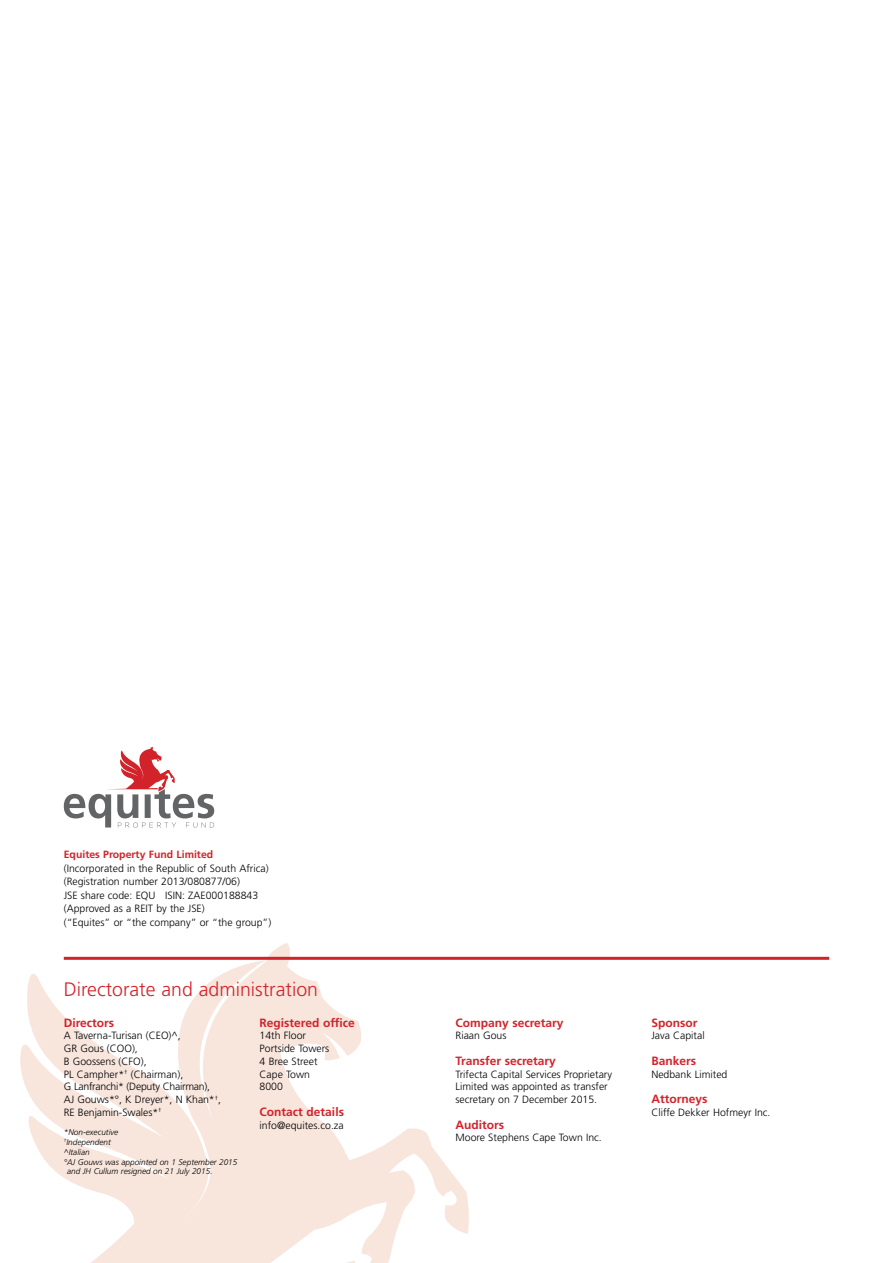
<style>
.page{position:relative;width:893px;height:1263px;background:#fff}
.page>*{position:absolute;margin:0;border:0;box-sizing:border-box;transform-origin:0 0}
.t1{font:300 19.5px "Frutiger";color:#d2232a}
.t2{font:700 12px "Frutiger";color:#d2232a}
.t3{font:300 10.5px/12.8px "Frutiger";color:#000}
.t4{font:700 10.5px "Frutiger";color:#d2232a}
.t5{font:italic 300 8.25px "Frutiger";color:#000}
</style>
<div class="page">
<svg style="left:63px;top:943px;width:408px;height:320px"></svg>
<svg style="left:20px;top:965px;width:198px;height:287px;fill:#f8e5dc"></svg>
<svg style="left:164px;top:960px;width:104px;height:158px"></svg>
<svg style="left:64px;top:747px;width:150px;height:81px"></svg>
<hr style="left:64px;top:957px;width:765px;height:3px;background:#d2232a">
<p class="t4" style="left:64px;top:848px;width:151px">Equites Property Fund Limited</p>
<p class="t3" style="left:64px;top:861px;width:209px;line-height:13.5px">(Incorporated in the Republic of South Africa) (Registration number 2013/080877/06)<br>JSE share code: EQU ISIN: ZAE000188843 (Approved as a REIT by the JSE)<br>(“Equites” or “the company” or “the group”)</p>
<h1 class="t1" style="left:64px;top:978px;width:256px">Directorate and administration</h1>
<p class="t2" style="left:64px;top:1015px;width:52px">Directors</p>
<p class="t3" style="left:64px;top:1029px;width:159px">A Taverna-Turisan (CEO)^,<br>GR Gous (COO),<br>B Goossens (CFO),<br>PL Campher*<sup>†</sup> (Chairman),<br>G Lanfranchi* (Deputy Chairman),<br>AJ Gouws*°, K Dreyer*, N Khan*<sup>†</sup>,<br>RE Benjamin-Swales*<sup>†</sup></p>
<p class="t5" style="left:64px;top:1128px;width:56px">*Non-executive</p>
<p class="t5" style="left:64px;top:1137px;width:49px"><sup>†</sup>Independent</p>
<p class="t5" style="left:64px;top:1147px;width:28px">^Italian</p>
<p class="t5" style="left:64px;top:1157px;width:175px">°AJ Gouws was appointed on 1 September 2015</p>
<p class="t5" style="left:67px;top:1167px;width:147px">and JH Cullum resigned on 21 July 2015.</p>
<p class="t2" style="left:260px;top:1015px;width:97px">Registered office</p>
<p class="t3" style="left:260px;top:1029px;width:71px">14th Floor<br>Portside Towers<br>4 Bree Street<br>Cape Town<br>8000</p>
<p class="t2" style="left:260px;top:1104px;width:86px">Contact details</p>
<p class="t3" style="left:260px;top:1118px;width:86px">info@equites.co.za</p>
<p class="t2" style="left:455px;top:1015px;width:110px">Company secretary</p>
<p class="t3" style="left:455px;top:1029px;width:53px">Riaan Gous</p>
<p class="t2" style="left:455px;top:1053px;width:102px">Transfer secretary</p>
<p class="t3" style="left:455px;top:1067px;width:158px">Trifecta Capital Services Proprietary<br>Limited was appointed as transfer secretary on 7 December 2015.</p>
<p class="t2" style="left:455px;top:1117px;width:50px">Auditors</p>
<p class="t3" style="left:455px;top:1131px;width:148px">Moore Stephens Cape Town Inc.</p>
<p class="t2" style="left:651px;top:1015px;width:47px">Sponsor</p>
<p class="t3" style="left:651px;top:1029px;width:55px">Java Capital</p>
<p class="t2" style="left:651px;top:1053px;width:46px">Bankers</p>
<p class="t3" style="left:651px;top:1067px;width:78px">Nedbank Limited</p>
<p class="t2" style="left:651px;top:1092px;width:58px">Attorneys</p>
<p class="t3" style="left:651px;top:1106px;width:121px">Cliffe Dekker Hofmeyr Inc.</p>
</div>
